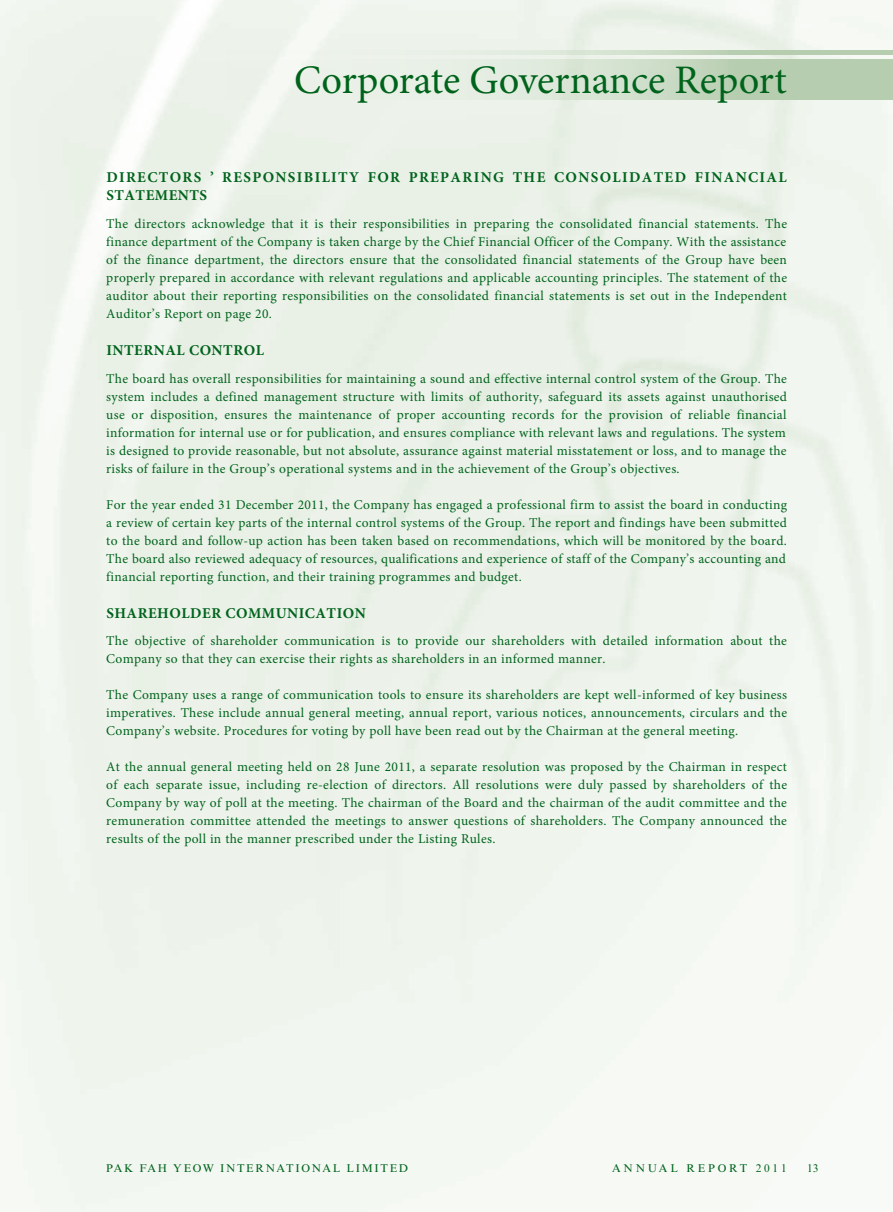
<style>
.page{position:relative;width:893px;height:1212px;background:#fff}
.page>*{position:absolute;margin:0;border:0;box-sizing:border-box;transform-origin:0 0}
.t1{font:40.5px "Minion Pro";color:#00631c}
.t2{font:700 15px/18px "Minion Pro";letter-spacing:.09em;color:#00631c}
.t3{font:700 15px "Minion Pro";letter-spacing:.03em;color:#00631c}
.t4{font:13.5px/18px "Minion Pro";letter-spacing:.025em;color:#00631c;text-align:justify}
.t5{font:11.25px "Times New Roman MT Std";letter-spacing:.15em;color:#00631c}
.t6{font:11.25px "Times New Roman MT Std";letter-spacing:.25em;color:#00631c}
</style>
<div class="page">
<svg style="left:0;top:60px;width:893px;height:40px;background:#dbe6d8"></svg>
<svg style="left:0;top:50px;width:893px;height:4px;background:#dce7d8"></svg>
<h1 class="t1" style="left:294px;top:53px;width:494px">Corporate Governance Report</h1>
<p class="t2" style="left:106px;top:168px;width:682px">DIRECTORS ’ RESPONSIBILITY FOR PREPARING THE CONSOLIDATED FINANCIAL<br>STATEMENTS</p>
<p class="t4" style="left:106px;top:215px;width:682px">The directors acknowledge that it is their responsibilities in preparing the consolidated financial statements. The finance department of the Company is taken charge by the Chief Financial Officer of the Company. With the assistance of the finance department, the directors ensure that the consolidated financial statements of the Group have been properly prepared in accordance with relevant regulations and applicable accounting principles. The statement of the auditor about their reporting responsibilities on the consolidated financial statements is set out in the Independent Auditor’s Report on page 20.</p>
<p class="t3" style="left:106px;top:340px;width:159px">INTERNAL CONTROL</p>
<p class="t4" style="left:106px;top:369px;width:682px">The board has overall responsibilities for maintaining a sound and effective internal control system of the Group. The system includes a defined management structure with limits of authority, safeguard its assets against unauthorised use or disposition, ensures the maintenance of proper accounting records for the provision of reliable financial information for internal use or for publication, and ensures compliance with relevant laws and regulations. The system is designed to provide reasonable, but not absolute, assurance against material misstatement or loss, and to manage the risks of failure in the Group’s operational systems and in the achievement of the Group’s objectives.</p>
<p class="t4" style="left:106px;top:495px;width:682px">For the year ended 31 December 2011, the Company has engaged a professional firm to assist the board in conducting a review of certain key parts of the internal control systems of the Group. The report and findings have been submitted to the board and follow-up action has been taken based on recommendations, which will be monitored by the board.<br>The board also reviewed adequacy of resources, qualifications and experience of staff of the Company’s accounting and financial reporting function, and their training programmes and budget.</p>
<p class="t3" style="left:106px;top:602px;width:261px">SHAREHOLDER COMMUNICATION</p>
<p class="t4" style="left:106px;top:632px;width:682px">The objective of shareholder communication is to provide our shareholders with detailed information about the<br>Company so that they can exercise their rights as shareholders in an informed manner.</p>
<p class="t4" style="left:106px;top:686px;width:682px">The Company uses a range of communication tools to ensure its shareholders are kept well-informed of key business imperatives. These include annual general meeting, annual report, various notices, announcements, circulars and the Company’s website. Procedures for voting by poll have been read out by the Chairman at the general meeting.</p>
<p class="t4" style="left:106px;top:758px;width:682px">At the annual general meeting held on 28 June 2011, a separate resolution was proposed by the Chairman in respect of each separate issue, including re-election of directors. All resolutions were duly passed by shareholders of the Company by way of poll at the meeting. The chairman of the Board and the chairman of the audit committee and the remuneration committee attended the meetings to answer questions of shareholders. The Company announced the results of the poll in the manner prescribed under the Listing Rules.</p>
<p class="t5" style="left:106px;top:1162px;width:303px">PAK FAH YEOW INTERNATIONAL LIMITED</p>
<p class="t6" style="left:612px;top:1162px;width:176px">ANNUAL REPORT 2011</p>
<p class="t5" style="left:807px;top:1162px;width:13px">13</p>
</div>
